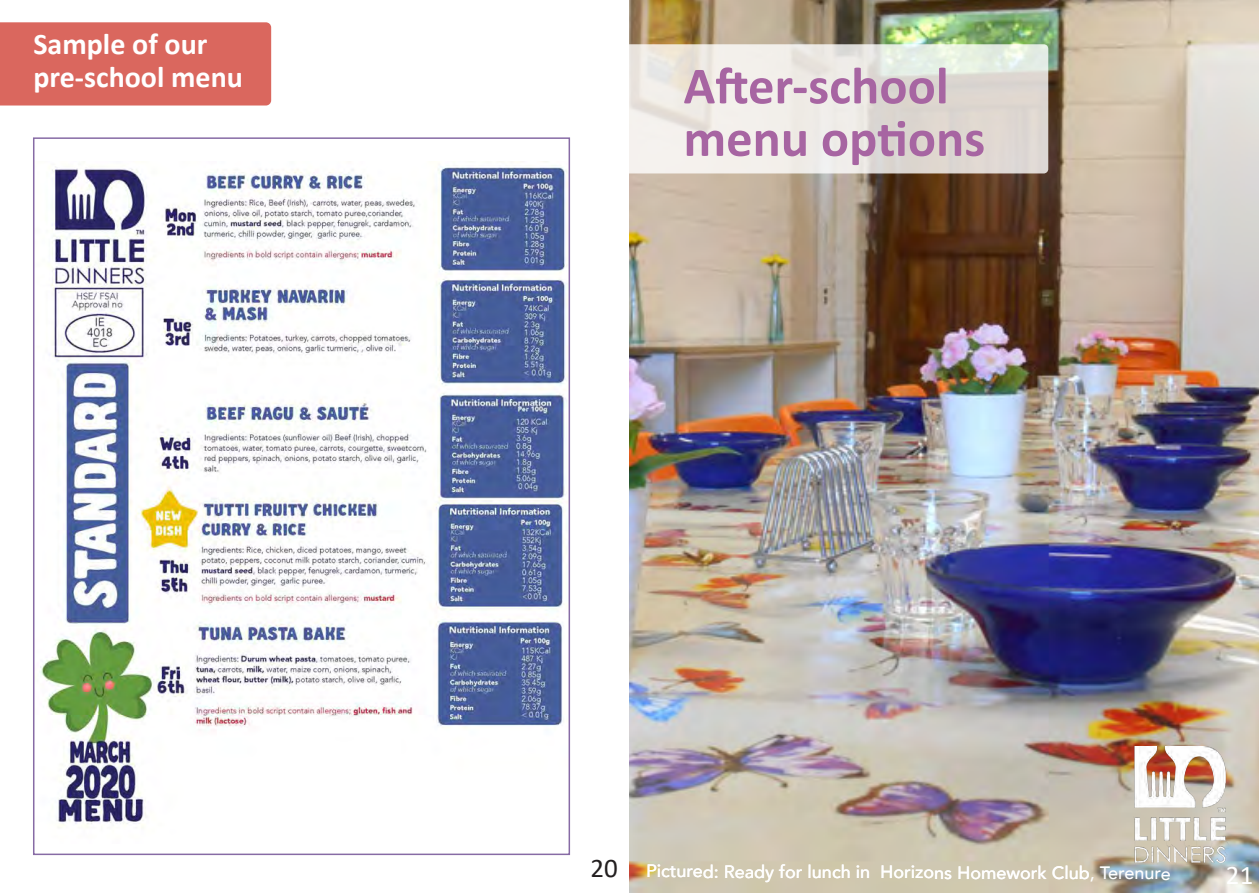
<style>
.page{position:relative;width:1259px;height:893px;background:#fff}
.page>*{position:absolute;margin:0;border:0;box-sizing:border-box;transform-origin:0 0}
.t1{font:700 52.5px/52.5px "Calibri";color:#a765a2}
.t2{font:700 30px/33px "Calibri";color:#fff}
.t3{font:27px "Calibri";color:#231f20}
.t4{font:27px "Calibri";color:#fff}
.t5{font:500 18px "Avenir";letter-spacing:-.005em;color:#fff}
</style>
<div class="page">
<img style="left:629px;top:0;width:630px;height:893px">
<div style="left:0;top:22px;width:271px;height:84px;background:#da675e"></div>
<svg style="left:611px;top:44px;width:437px;height:129px;background:#e9e6e0"></svg>
<img style="left:40px;top:161px;width:527px;height:667px">
<img style="left:1133px;top:747px;width:95px;height:117px">
<p class="t2" style="left:33px;top:27px;width:211px">Sample of our pre-school menu</p>
<p class="t1" style="left:683px;top:59px;width:303px">After-school menu options</p>
<p class="t3" style="left:590px;top:849px;width:29px">20</p>
<p class="t5" style="left:646px;top:856px;width:526px">Pictured: Ready for lunch in Horizons Homework Club, Terenure</p>
<p class="t4" style="left:1226px;top:857px;width:29px">21</p>
</div>
